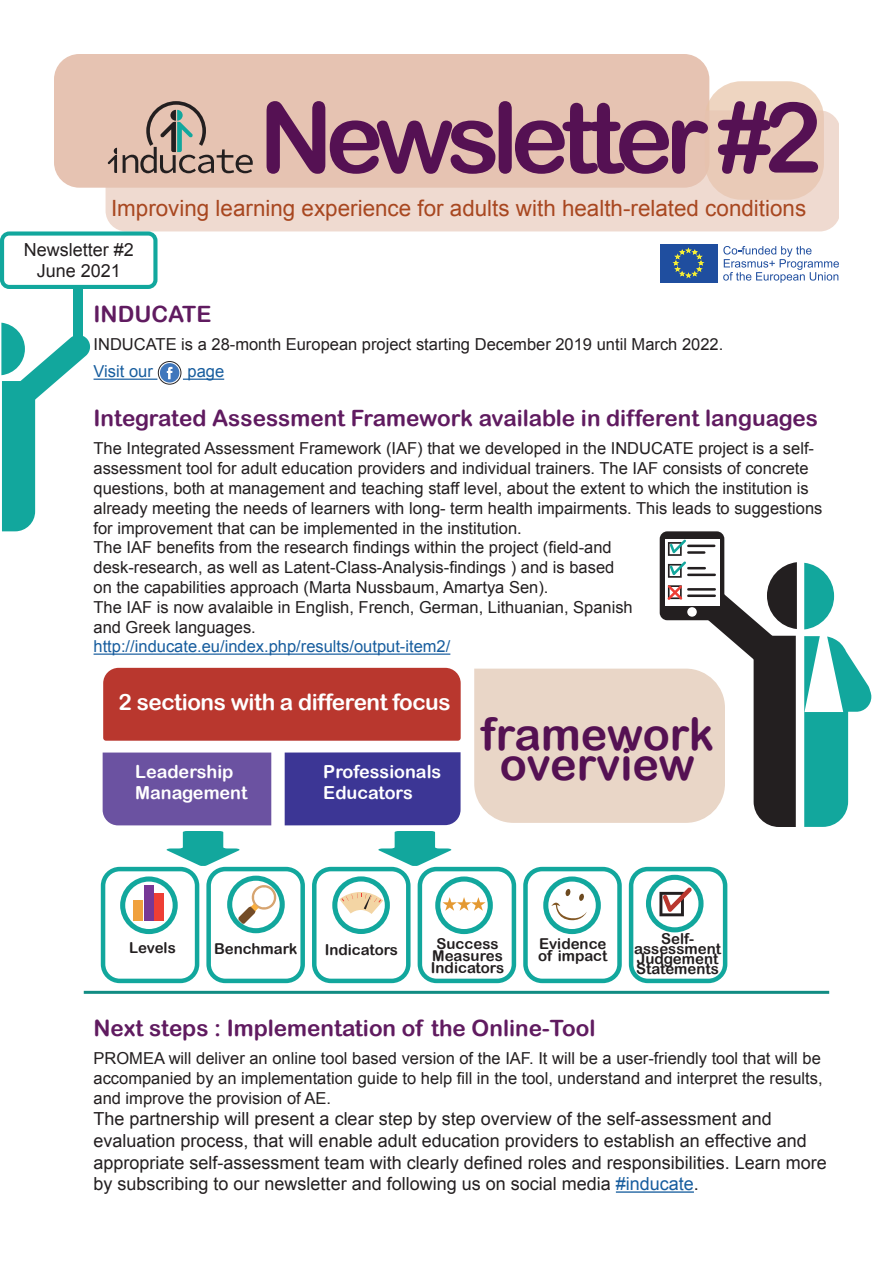
<style>
.page{position:relative;width:893px;height:1263px;background:#fff}
.page>*{position:absolute;margin:0;border:0;box-sizing:border-box;transform-origin:0 0}
.t1{font:98.1px "Arial Rounded MT Bold";letter-spacing:-.08em;color:#551153}
.t2{font:44.85px "Arial Rounded MT Bold";letter-spacing:-.015em;color:#551153}
.t3{font:22.5px "Arial Rounded MT Bold";color:#601b60}
.t4{font:22.5px "Arial Rounded MT Bold";letter-spacing:-.02em;color:#fff}
.t5{font:22.35px "Arial";color:#a84720}
.t6{font:18px/21.6px "Arial";color:#231f20;text-align:center}
.t7{font:18px/21.6px "Arial Rounded MT Bold";color:#fff}
.t8{font:16.5px/19.8px "Arial";color:#231f20}
.t9{font:16.5px "Arial";color:#175d9e}
.t10{font:15px/12px "Arial Rounded MT Bold";color:#231f20;text-align:center}
.s1{color:#175d9e}
</style>
<div class="page">
<div style="left:54px;top:54px;width:655px;height:134px;background:#e6c3b2;border-radius:25px"></div>
<div style="left:705px;top:81px;width:119px;height:119px;background:#eed5c1;border-radius:37px"></div>
<svg style="left:106px;top:110px;width:733px;height:121px;fill:#e9cab7"></svg>
<svg style="left:108px;top:148px;width:9px;height:25px"></svg>
<svg style="left:123px;top:101px;width:130px;height:72px"></svg>
<svg style="left:0;top:231px;width:158px;height:58px"></svg>
<div style="left:73px;top:287px;width:10px;height:67px;background:#12a79d"></div>
<svg style="left:1px;top:323px;width:90px;height:208px"></svg>
<div style="left:660px;top:244px;width:57px;height:39px;background:#1f4e9f"></div>
<svg style="left:673px;top:248px;width:30px;height:30px"></svg>
<svg style="left:723px;top:246px;width:116px;height:37px"></svg>
<hr style="left:94px;top:379px;width:63px;height:1px;background:#175d9e">
<hr style="left:183px;top:379px;width:41px;height:1px;background:#175d9e">
<hr style="left:94px;top:653px;width:356px;height:2px;background:#175d9e">
<hr style="left:616px;top:1191px;width:78px;height:2px;background:#175d9e">
<svg style="left:158px;top:361px;width:23px;height:24px"></svg>
<hr style="left:84px;top:991px;width:745px;height:3px;background:#118c83">
<div style="left:660px;top:531px;width:64px;height:89px;background:#231f20;border-radius:8px"></div>
<svg style="left:804px;top:563px;width:67px;height:264px"></svg>
<svg style="left:474px;top:537px;width:323px;height:290px"></svg>
<svg style="left:166px;top:831px;width:74px;height:35px"></svg>
<svg style="left:378px;top:831px;width:74px;height:35px"></svg>
<div style="left:103px;top:668px;width:358px;height:73px;background:#b9372e"></div>
<div style="left:103px;top:752px;width:168px;height:73px;background:#6b52a1"></div>
<div style="left:285px;top:752px;width:176px;height:73px;background:#3c3695"></div>
<div style="left:101px;top:867px;width:98px;height:116px;border:4px solid #12a79d;border-radius:17px"></div>
<div style="left:206px;top:867px;width:99px;height:116px;border:4px solid #12a79d;border-radius:17px"></div>
<div style="left:312px;top:867px;width:99px;height:116px;border:4px solid #12a79d;border-radius:17px"></div>
<div style="left:418px;top:867px;width:98px;height:116px;border:4px solid #12a79d;border-radius:17px"></div>
<div style="left:523px;top:867px;width:99px;height:116px;border:4px solid #12a79d;border-radius:17px"></div>
<div style="left:629px;top:867px;width:98px;height:116px;border:4px solid #12a79d;border-radius:17px"></div>
<svg style="left:120px;top:876px;width:58px;height:58px"></svg>
<div style="left:133px;top:900px;width:10px;height:21px;background:#f0a13e"></div>
<div style="left:154px;top:894px;width:10px;height:27px;background:#ee3e35"></div>
<div style="left:144px;top:885px;width:9px;height:36px;background:#773896"></div>
<svg style="left:227px;top:876px;width:58px;height:57px"></svg>
<svg style="left:332px;top:876px;width:58px;height:58px"></svg>
<svg style="left:435px;top:876px;width:58px;height:58px"></svg>
<svg style="left:543px;top:876px;width:58px;height:58px"></svg>
<svg style="left:646px;top:875px;width:57px;height:57px"></svg>
<h1 class="t1" style="left:259px;top:80px;width:565px">Newsletter #2</h1>
<h3 class="t5" style="left:111px;top:193px;width:697px">Improving learning experience for adults with health-related conditions</h3>
<p class="t6" style="left:24px;top:238px;width:112px">Newsletter #2<br>June 2021</p>
<h3 class="t3" style="left:94px;top:300px;width:119px">INDUCATE</h3>
<p class="t8" style="left:94px;top:334px;width:631px">INDUCATE is a 28-month European project starting December 2019 until March 2022.</p>
<p class="t9" style="left:94px;top:360px;width:61px">Visit our</p>
<p class="t9" style="left:188px;top:360px;width:38px">page</p>
<h3 class="t3" style="left:94px;top:405px;width:726px">Integrated Assessment Framework available in different languages</h3>
<p class="t8" style="left:94px;top:439px;width:730px">The Integrated Assessment Framework (IAF) that we developed in the INDUCATE project is a self&shy;assessment tool for adult education providers and individual trainers. The IAF consists of concrete questions, both at management and teaching staff level, about the extent to which the institution is already meeting the needs of learners with long- term health impairments. This leads to suggestions for improvement that can be implemented in the institution.<br>The IAF benefits from the research findings within the project (field-and<br>desk-research, as well as Latent-Class-Analysis-findings ) and is based<br>on the capabilities approach (Marta Nussbaum, Amartya Sen).<br>The IAF is now avalaible in English, French, German, Lithuanian, Spanish<br>and Greek languages.</p>
<p class="t9" style="left:94px;top:635px;width:358px">http://inducate.eu/index.php/results/output-item2/</p>
<h3 class="t4" style="left:119px;top:689px;width:333px">2 sections with a different focus</h3>
<p class="t7" style="left:135px;top:760px;width:114px">Leadership<br>Management</p>
<p class="t7" style="left:323px;top:760px;width:119px">Professionals<br>Educators</p>
<h2 class="t2" style="left:481px;top:707px;width:235px">framework</h2>
<h2 class="t2" style="left:500px;top:738px;width:197px">overview</h2>
<p class="t10" style="left:129px;top:941px;width:48px">Levels</p>
<p class="t10" style="left:214px;top:942px;width:85px">Benchmark</p>
<p class="t10" style="left:325px;top:943px;width:75px">Indicators</p>
<p class="t10" style="left:431px;top:937px;width:75px">Success<br>Measures<br>Indicators</p>
<p class="t10" style="left:538px;top:937px;width:71px;text-align:left">Evidence of impact</p>
<p class="t10" style="left:661px;top:932px;width:34px">Self-</p>
<p class="t10" style="left:634px;top:942px;width:88px">assessment</p>
<p class="t10" style="left:637px;top:953px;width:83px">Judgement</p>
<p class="t10" style="left:636px;top:963px;width:84px">Statements</p>
<h3 class="t3" style="left:94px;top:1014px;width:504px">Next steps : Implementation of the Online-Tool</h3>
<p class="t8" style="left:94px;top:1048px;width:731px;text-align:justify">PROMEA will deliver an online tool based version of the IAF. It will be a user-friendly tool that will be accompanied by an implementation guide to help fill in the tool, understand and interpret the results, and improve the provision of AE.</p>
<p class="t6" style="left:94px;top:1108px;width:735px;text-align:left">The partnership will present a clear step by step overview of the self-assessment and evaluation process, that will enable adult education providers to establish an effective and appropriate self-assessment team with clearly defined roles and responsibilities. Learn more by subscribing to our newsletter and following us on social media <span class="s1">#inducate</span>.</p>
</div>
